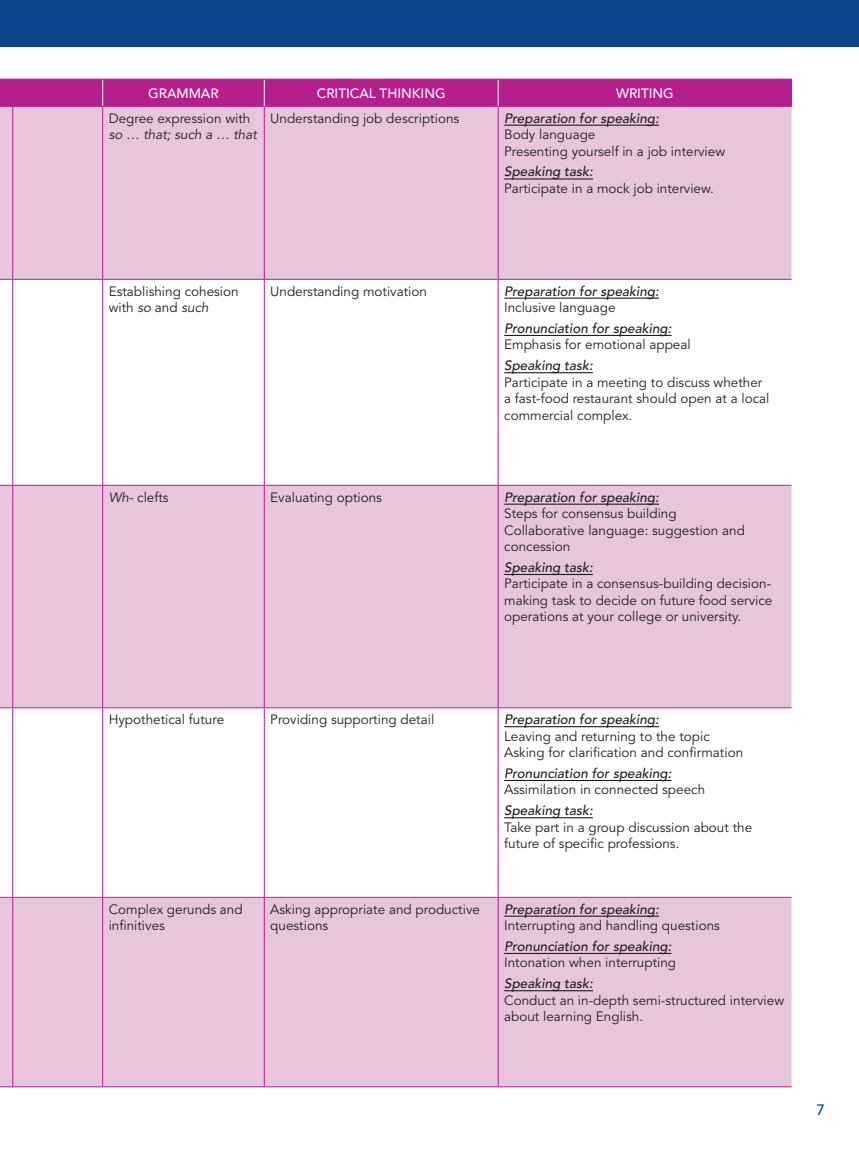
<style>
.page{position:relative;width:859px;height:1149px;background:#fff}
.page>*{position:absolute;margin:0;border:0;box-sizing:border-box;transform-origin:0 0}
.t1{font:500 15px "Avenir LT Std";color:#0c4589}
.t2{font:13.5px/16.5px "Avenir LT Std";color:#231f20}
.t3{font:italic 500 13.5px "Avenir LT Std";color:#231f20}
.t4{font:500 13.5px "Avenir LT Std";color:#fff}
.t5{font:italic 13.5px "Avenir LT Std";color:#231f20}
.s1{font-style:italic}
</style>
<div class="page">
<div style="left:0;top:0;width:859px;height:47px;background:#0c4589"></div>
<div style="left:0;top:107px;width:792px;height:979px;background:#e6c5dd"></div>
<svg style="left:0;top:280px;width:792px;height:616px"></svg>
<svg style="left:103px;top:708px;width:689px;height:188px"></svg>
<div style="left:0;top:79px;width:792px;height:28px;background:#b41e8d"></div>
<hr style="left:13px;top:106px;width:90px;height:1px;background:#b41e8d">
<hr style="left:103px;top:106px;width:161px;height:1px;background:#b41e8d">
<hr style="left:264px;top:106px;width:234px;height:1px;background:#b41e8d">
<hr style="left:12px;top:107px;width:1px;height:172px;background:#b41e8d">
<hr style="left:102px;top:107px;width:1px;height:172px;background:#b41e8d">
<hr style="left:264px;top:107px;width:1px;height:172px;background:#b41e8d">
<hr style="left:498px;top:107px;width:1px;height:172px;background:#b41e8d">
<hr style="left:498px;top:79px;width:294px;height:1px;background:#b41e8d">
<hr style="left:498px;top:106px;width:294px;height:1px;background:#b41e8d">
<svg style="left:0;top:279px;width:12px;height:1px"></svg>
<hr style="left:13px;top:279px;width:90px;height:1px;background:#b41e8d">
<hr style="left:103px;top:279px;width:161px;height:1px;background:#b41e8d">
<hr style="left:264px;top:279px;width:234px;height:1px;background:#b41e8d">
<hr style="left:12px;top:279px;width:1px;height:206px;background:#b41e8d">
<hr style="left:102px;top:279px;width:1px;height:206px;background:#b41e8d">
<hr style="left:264px;top:279px;width:1px;height:206px;background:#b41e8d">
<hr style="left:498px;top:279px;width:1px;height:206px;background:#b41e8d">
<hr style="left:498px;top:279px;width:294px;height:1px;background:#b41e8d">
<svg style="left:0;top:485px;width:12px;height:1px"></svg>
<hr style="left:13px;top:485px;width:90px;height:1px;background:#b41e8d">
<hr style="left:103px;top:485px;width:161px;height:1px;background:#b41e8d">
<hr style="left:264px;top:485px;width:234px;height:1px;background:#b41e8d">
<hr style="left:12px;top:485px;width:1px;height:222px;background:#b41e8d">
<hr style="left:102px;top:485px;width:1px;height:222px;background:#b41e8d">
<hr style="left:264px;top:485px;width:1px;height:222px;background:#b41e8d">
<hr style="left:498px;top:485px;width:1px;height:222px;background:#b41e8d">
<hr style="left:498px;top:485px;width:294px;height:1px;background:#b41e8d">
<svg style="left:0;top:707px;width:13px;height:1px"></svg>
<hr style="left:13px;top:707px;width:90px;height:1px;background:#b41e8d">
<hr style="left:12px;top:708px;width:1px;height:188px;background:#b41e8d">
<hr style="left:102px;top:708px;width:1px;height:188px;background:#b41e8d">
<hr style="left:103px;top:707px;width:161px;height:1px;background:#b41e8d">
<hr style="left:264px;top:708px;width:1px;height:188px;background:#b41e8d">
<hr style="left:264px;top:707px;width:234px;height:1px;background:#b41e8d">
<hr style="left:498px;top:708px;width:1px;height:188px;background:#b41e8d">
<hr style="left:498px;top:707px;width:294px;height:1px;background:#b41e8d">
<svg style="left:0;top:896px;width:13px;height:1px"></svg>
<hr style="left:13px;top:896px;width:90px;height:1px;background:#b41e8d">
<hr style="left:12px;top:897px;width:1px;height:189px;background:#b41e8d">
<svg style="left:0;top:1086px;width:13px;height:1px"></svg>
<hr style="left:13px;top:1086px;width:90px;height:1px;background:#b41e8d">
<hr style="left:102px;top:897px;width:1px;height:189px;background:#b41e8d">
<hr style="left:103px;top:896px;width:161px;height:1px;background:#b41e8d">
<hr style="left:103px;top:1086px;width:161px;height:1px;background:#b41e8d">
<hr style="left:264px;top:897px;width:1px;height:189px;background:#b41e8d">
<hr style="left:264px;top:896px;width:234px;height:1px;background:#b41e8d">
<hr style="left:264px;top:1086px;width:234px;height:1px;background:#b41e8d">
<hr style="left:498px;top:897px;width:1px;height:189px;background:#b41e8d">
<hr style="left:498px;top:896px;width:294px;height:1px;background:#b41e8d">
<hr style="left:498px;top:1086px;width:294px;height:1px;background:#b41e8d">
<hr style="left:504px;top:125px;width:155px;height:1px;background:#231f20">
<hr style="left:504px;top:178px;width:89px;height:1px;background:#231f20">
<hr style="left:504px;top:297px;width:155px;height:1px;background:#231f20">
<hr style="left:504px;top:335px;width:167px;height:1px;background:#231f20">
<hr style="left:504px;top:372px;width:89px;height:1px;background:#231f20">
<hr style="left:504px;top:503px;width:155px;height:1px;background:#231f20">
<hr style="left:504px;top:573px;width:89px;height:2px;background:#231f20">
<hr style="left:504px;top:726px;width:155px;height:1px;background:#231f20">
<hr style="left:504px;top:779px;width:167px;height:1px;background:#231f20">
<hr style="left:504px;top:817px;width:89px;height:1px;background:#231f20">
<hr style="left:504px;top:915px;width:155px;height:1px;background:#231f20">
<hr style="left:504px;top:952px;width:167px;height:1px;background:#231f20">
<hr style="left:504px;top:989px;width:89px;height:1px;background:#231f20">
<p class="t4" style="left:148px;top:85px;width:72px">GRAMMAR</p>
<p class="t4" style="left:317px;top:85px;width:130px">CRITICAL THINKING</p>
<p class="t4" style="left:616px;top:85px;width:59px">WRITING</p>
<p class="t2" style="left:109px;top:110px;width:143px">Degree expression with</p>
<p class="t5" style="left:109px;top:127px;width:150px">so … that; such a … that</p>
<p class="t2" style="left:270px;top:110px;width:190px">Understanding job descriptions</p>
<p class="t3" style="left:504px;top:110px;width:156px">Preparation for speaking:</p>
<p class="t2" style="left:504px;top:126px;width:222px">Body language<br>Presenting yourself in a job interview</p>
<p class="t3" style="left:504px;top:164px;width:90px">Speaking task:</p>
<p class="t2" style="left:504px;top:180px;width:211px">Participate in a mock job interview.</p>
<p class="t2" style="left:109px;top:283px;width:132px">Establishing cohesion with <span class="s1">so</span> and <span class="s1">such</span></p>
<p class="t2" style="left:270px;top:283px;width:158px">Understanding motivation</p>
<p class="t3" style="left:504px;top:283px;width:156px">Preparation for speaking:</p>
<p class="t2" style="left:504px;top:299px;width:113px">Inclusive language</p>
<p class="t3" style="left:504px;top:320px;width:169px">Pronunciation for speaking:</p>
<p class="t2" style="left:504px;top:337px;width:188px">Emphasis for emotional appeal</p>
<p class="t3" style="left:504px;top:357px;width:90px">Speaking task:</p>
<p class="t2" style="left:504px;top:374px;width:267px">Participate in a meeting to discuss whether a fast-food restaurant should open at a local commercial complex.</p>
<p class="t2" style="left:109px;top:489px;width:61px"><span class="s1">Wh-</span> clefts</p>
<p class="t2" style="left:270px;top:489px;width:113px">Evaluating options</p>
<p class="t3" style="left:504px;top:489px;width:156px">Preparation for speaking:</p>
<p class="t2" style="left:504px;top:505px;width:242px">Steps for consensus building<br>Collaborative language: suggestion and concession</p>
<p class="t3" style="left:504px;top:559px;width:90px">Speaking task:</p>
<p class="t2" style="left:504px;top:575px;width:270px;text-align:justify">Participate in a consensus-building decision&shy;making task to decide on future food service operations at your college or university.</p>
<p class="t2" style="left:109px;top:711px;width:117px">Hypothetical future</p>
<p class="t2" style="left:270px;top:711px;width:165px">Providing supporting detail</p>
<p class="t3" style="left:504px;top:711px;width:156px">Preparation for speaking:</p>
<p class="t2" style="left:504px;top:727px;width:240px">Leaving and returning to the topic<br>Asking for clarification and confirmation</p>
<p class="t3" style="left:504px;top:765px;width:169px">Pronunciation for speaking:</p>
<p class="t2" style="left:504px;top:781px;width:203px">Assimilation in connected speech</p>
<p class="t3" style="left:504px;top:802px;width:90px">Speaking task:</p>
<p class="t2" style="left:504px;top:818px;width:250px">Take part in a group discussion about the future of specific professions.</p>
<p class="t2" style="left:109px;top:900px;width:136px">Complex gerunds and infinitives</p>
<p class="t2" style="left:270px;top:900px;width:211px">Asking appropriate and productive questions</p>
<p class="t3" style="left:504px;top:900px;width:156px">Preparation for speaking:</p>
<p class="t2" style="left:504px;top:917px;width:217px">Interrupting and handling questions</p>
<p class="t3" style="left:504px;top:938px;width:169px">Pronunciation for speaking:</p>
<p class="t2" style="left:504px;top:954px;width:174px">Intonation when interrupting</p>
<p class="t3" style="left:504px;top:975px;width:90px">Speaking task:</p>
<p class="t2" style="left:504px;top:991px;width:281px">Conduct an in-depth semi-structured interview about learning English.</p>
<p class="t1" style="left:817px;top:1100px;width:10px">7</p>
</div>
